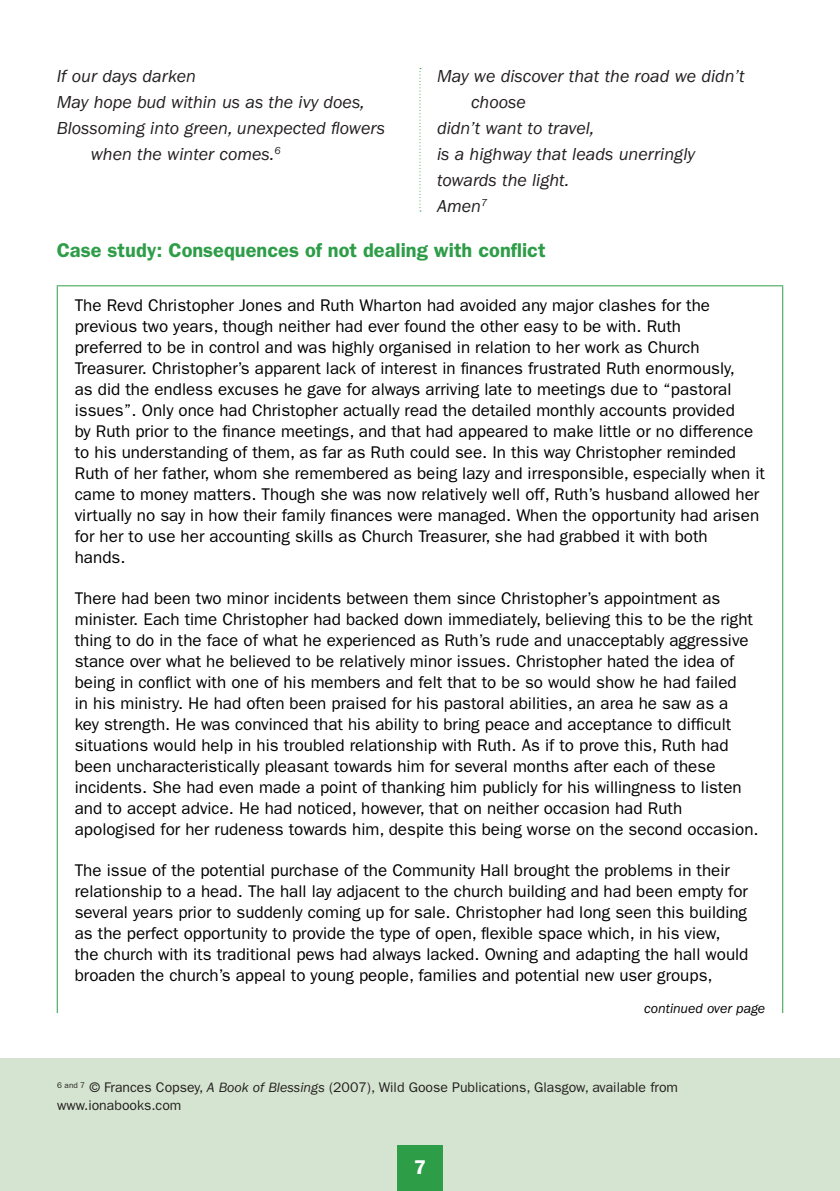
<style>
.page{position:relative;width:840px;height:1191px;background:#fff}
.page>*{position:absolute;margin:0;border:0;box-sizing:border-box;transform-origin:0 0}
.t1{font:600 20px "Franklin Gothic";color:#2e9d48}
.t2{font:600 20px "Franklin Gothic";color:#fff}
.t3{font:italic 18px/26px "Franklin Gothic";color:#231f20}
.t4{font:17px/21px "Franklin Gothic";color:#000}
.t5{font:14px/18px "Franklin Gothic";color:#231f20}
.t6{font:italic 14px "Franklin Gothic";color:#000}
.s1{font-style:italic}
</style>
<div class="page">
<div style="left:0;top:1059px;width:839px;height:132px;background:#d5e4d0"></div>
<div style="left:397px;top:1145px;width:45px;height:46px;background:#2e9d48"></div>
<hr style="left:57px;top:285px;width:725px;height:1px;background:#2e9d48">
<hr style="left:57px;top:286px;width:1px;height:727px;background:#2e9d48">
<hr style="left:781px;top:286px;width:1px;height:727px;background:#2e9d48">
<svg style="left:419px;top:68px;width:2px;height:143px"></svg>
<p class="t3" style="left:57px;top:63px;width:141px">If our days darken</p>
<p class="t3" style="left:57px;top:89px;width:309px">May hope bud within us as the ivy does,</p>
<p class="t3" style="left:91px;top:115px;width:296px;text-indent:-34px">Blossoming into green, unexpected flowers when the winter comes.<sup>6</sup></p>
<p class="t3" style="left:471px;top:63px;width:275px;text-indent:-34px">May we discover that the road we didn’t choose</p>
<p class="t3" style="left:437px;top:115px;width:159px">didn’t want to travel,</p>
<p class="t3" style="left:437px;top:141px;width:259px">is a highway that leads unerringly</p>
<p class="t3" style="left:437px;top:167px;width:134px">towards the light.</p>
<p class="t3" style="left:437px;top:193px;width:52px">Amen<sup>7</sup></p>
<p class="t1" style="left:57px;top:239px;width:490px">Case study: Consequences of not dealing with conflict</p>
<p class="t4" style="left:75px;top:294px;width:691px">The Revd Christopher Jones and Ruth Wharton had avoided any major clashes for the previous two years, though neither had ever found the other easy to be with. Ruth<br>preferred to be in control and was highly organised in relation to her work as Church Treasurer. Christopher’s apparent lack of interest in finances frustrated Ruth enormously,<br>as did the endless excuses he gave for always arriving late to meetings due to “pastoral issues”. Only once had Christopher actually read the detailed monthly accounts provided<br>by Ruth prior to the finance meetings, and that had appeared to make little or no difference to his understanding of them, as far as Ruth could see. In this way Christopher reminded Ruth of her father, whom she remembered as being lazy and irresponsible, especially when it came to money matters. Though she was now relatively well off, Ruth’s husband allowed her virtually no say in how their family finances were managed. When the opportunity had arisen for her to use her accounting skills as Church Treasurer, she had grabbed it with both<br>hands.</p>
<p class="t4" style="left:75px;top:587px;width:685px">There had been two minor incidents between them since Christopher’s appointment as minister. Each time Christopher had backed down immediately, believing this to be the right thing to do in the face of what he experienced as Ruth’s rude and unacceptably aggressive stance over what he believed to be relatively minor issues. Christopher hated the idea of being in conflict with one of his members and felt that to be so would show he had failed<br>in his ministry. He had often been praised for his pastoral abilities, an area he saw as a<br>key strength. He was convinced that his ability to bring peace and acceptance to difficult situations would help in his troubled relationship with Ruth. As if to prove this, Ruth had been uncharacteristically pleasant towards him for several months after each of these incidents. She had even made a point of thanking him publicly for his willingness to listen and to accept advice. He had noticed, however, that on neither occasion had Ruth apologised for her rudeness towards him, despite this being worse on the second occasion.</p>
<p class="t4" style="left:75px;top:859px;width:674px">The issue of the potential purchase of the Community Hall brought the problems in their relationship to a head. The hall lay adjacent to the church building and had been empty for several years prior to suddenly coming up for sale. Christopher had long seen this building as the perfect opportunity to provide the type of open, flexible space which, in his view, the church with its traditional pews had always lacked. Owning and adapting the hall would broaden the church’s appeal to young people, families and potential new user groups,</p>
<p class="t6" style="left:643px;top:1000px;width:122px">continued over page</p>
<p class="t5" style="left:57px;top:1078px;width:622px"><sup>6</sup> <sup>and</sup> <sup>7</sup> © Frances Copsey, <span class="s1">A Book of Blessings</span> (2007), Wild Goose Publications, Glasgow, available from www.ionabooks.com</p>
<p class="t2" style="left:414px;top:1155px;width:13px">7</p>
</div>
